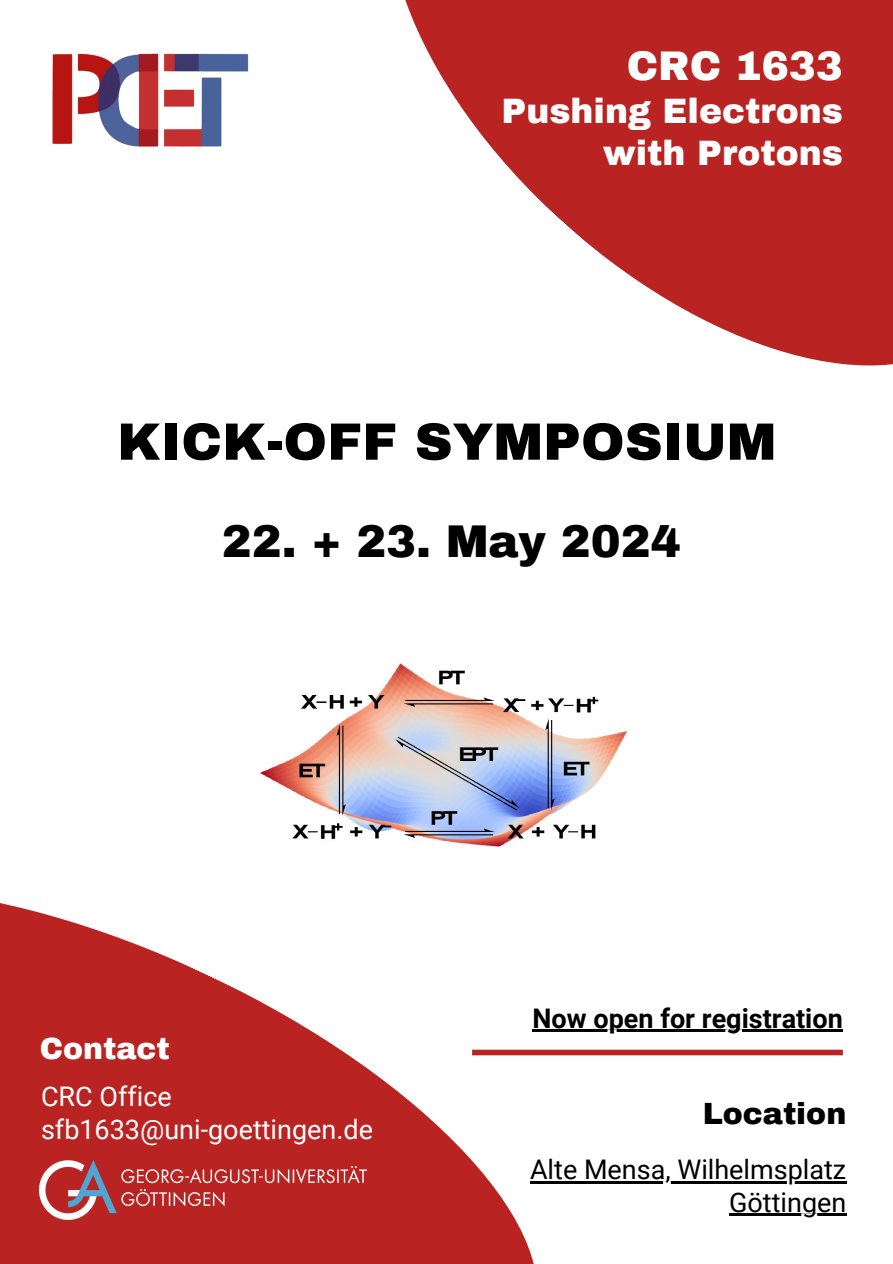
<style>
.page{position:relative;width:893px;height:1264px;background:#fff}
.page>*{position:absolute;margin:0;border:0;box-sizing:border-box;transform-origin:0 0}
.t1{font:900 52.5px "Archivo";color:#000}
.t2{font:900 44.85px "Archivo";color:#000}
.t3{font:900 40.5px "Archivo";color:#fff}
.t4{font:900 34.5px/41.7px "Archivo";color:#fff;text-align:right}
.t5{font:900 30px "Archivo";color:#000}
.t6{font:900 30px "Archivo";color:#fff}
.t7{font:27px "Roboto";color:#fff}
.t8{font:27px "Roboto";color:#000}
.t9{font:700 27px "Roboto";color:#000}
</style>
<div class="page">
<div style="left:472px;top:1049px;width:370px;height:6px;background:#b92321"></div>
<svg style="left:0;top:903px;width:571px;height:360px;fill:#b92321"></svg>
<img style="left:40px;top:1160px;width:326px;height:59px">
<img style="left:52px;top:53px;width:197px;height:94px">
<img style="left:260px;top:663px;width:368px;height:184px">
<svg style="left:405px;top:0;width:487px;height:366px;fill:#b92321"></svg>
<hr style="left:532px;top:1029px;width:310px;height:3px;background:#000">
<hr style="left:530px;top:1181px;width:316px;height:2px;background:#000">
<hr style="left:729px;top:1213px;width:117px;height:3px;background:#000">
<p class="t3" style="left:626px;top:45px;width:217px">CRC 1633</p>
<p class="t4" style="left:501px;top:91px;width:343px">Pushing Electrons with Protons</p>
<h2 class="t1" style="left:117px;top:413px;width:660px">KICK-OFF SYMPOSIUM</h2>
<p class="t2" style="left:222px;top:518px;width:460px">22. + 23. May 2024</p>
<h4 class="t6" style="left:40px;top:1032px;width:131px">Contact</h4>
<p class="t7" style="left:41px;top:1080px;width:132px">CRC Office</p>
<p class="t7" style="left:41px;top:1113px;width:333px">sfb1633@uni-goettingen.de</p>
<p class="t9" style="left:532px;top:1002px;width:312px">Now open for registration</p>
<p class="t5" style="left:703px;top:1097px;width:145px">Location</p>
<p class="t8" style="left:530px;top:1153px;width:318px">Alte Mensa, Wilhelmsplatz</p>
<p class="t8" style="left:729px;top:1186px;width:119px">Göttingen</p>
</div>
